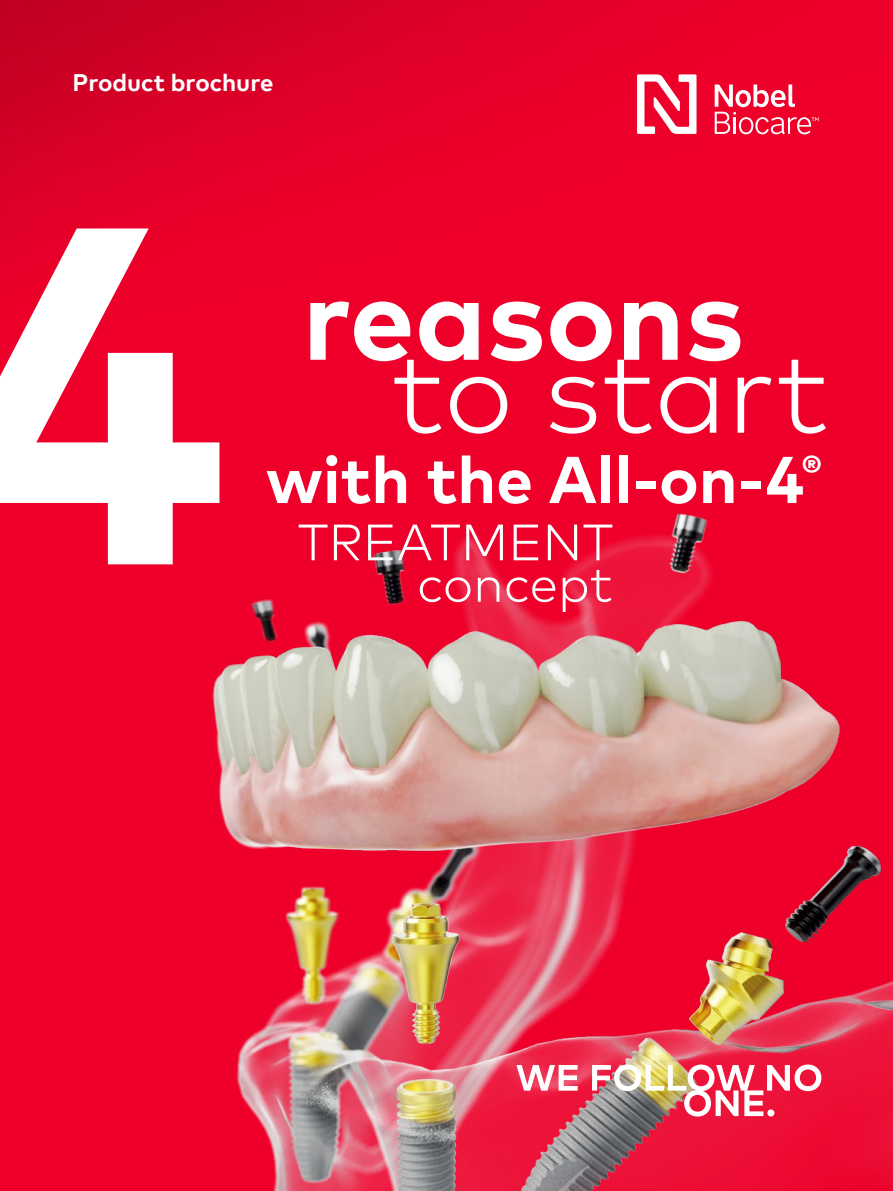
<style>
.page{position:relative;width:893px;height:1191px;background:#fff}
.page>*{position:absolute;margin:0;border:0;box-sizing:border-box;transform-origin:0 0}
.t1{font:700 480px "Mark Pro";color:#fff}
.t2{font:700 117px "Mark Pro";color:#fff}
.t3{font:300 117px "Mark Pro";color:#fff}
.t4{font:700 66px "Mark Pro";color:#fff}
.t5{font:300 51px/41.4px "Mark Pro";color:#fff;text-align:right}
.t6{font:700 24px "Mark Pro";color:#fff}
</style>
<div class="page">
<img style="left:0;top:0;width:893px;height:1191px">
<img style="left:99px;top:465px;width:794px;height:726px">
<svg style="left:715px;top:85px;width:104px;height:49px"></svg>
<svg style="left:637px;top:74px;width:59px;height:60px"></svg>
<svg style="left:516px;top:1065px;width:62px;height:25px"></svg>
<img style="left:592px;top:1064px;width:229px;height:52px">
<div style="left:767px;top:1109px;width:7px;height:7px;background:#fff;border-radius:50%"></div>
<p class="t6" style="left:72px;top:65px;width:202px">Product brochure</p>
<h1 class="t1" style="left:-51px;top:30px;width:282px">4</h1>
<h2 class="t2" style="left:302px;top:229px;width:444px">reasons</h2>
<h2 class="t3" style="left:391px;top:304px;width:439px">to start</h2>
<p class="t4" style="left:266px;top:429px;width:557px">with the All-on-4<sup>®</sup></p>
<p class="t5" style="left:298px;top:517px;width:317px">TREATMENT concept</p>
</div>
